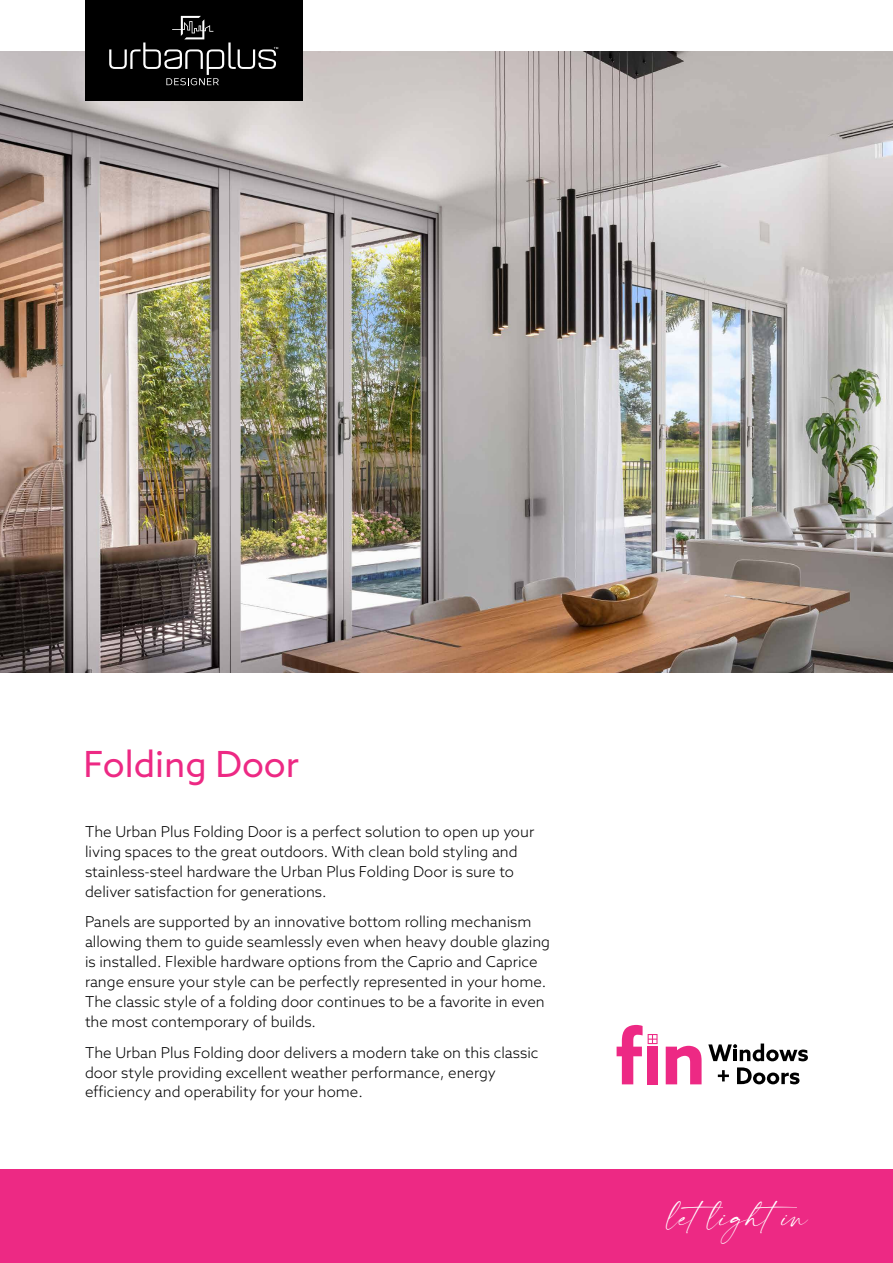
<style>
.page{position:relative;width:893px;height:1263px;background:#fff}
.page>*{position:absolute;margin:0;border:0;box-sizing:border-box;transform-origin:0 0}
.t1{font:36px "Azo Sans";color:#ed2984}
.t2{font:28.5px "modernline Personal Use";color:#fff}
.t3{font:300 15px/20px "Azo Sans";color:#000}
</style>
<div class="page">
<img style="left:0;top:51px;width:893px;height:622px">
<div style="left:0;top:1169px;width:893px;height:94px;background:#ed2984"></div>
<svg style="left:708px;top:1043px;width:100px;height:18px"></svg>
<svg style="left:718px;top:1070px;width:11px;height:11px"></svg>
<svg style="left:737px;top:1067px;width:62px;height:17px"></svg>
<div style="left:647px;top:1046px;width:11px;height:38px;background:#ed2984"></div>
<svg style="left:666px;top:1046px;width:36px;height:38px"></svg>
<svg style="left:617px;top:1025px;width:40px;height:59px"></svg>
<div style="left:85px;top:0;width:217px;height:101px;background:#000"></div>
<svg style="left:109px;top:16px;width:169px;height:69px"></svg>
<h1 class="t1" style="left:84px;top:741px;width:217px">Folding Door</h1>
<p class="t3" style="left:85px;top:821px;width:451px">The Urban Plus Folding Door is a perfect solution to open up your living spaces to the great outdoors. With clean bold styling and stainless-steel hardware the Urban Plus Folding Door is sure to deliver satisfaction for generations.</p>
<p class="t3" style="left:85px;top:912px;width:467px">Panels are supported by an innovative bottom rolling mechanism allowing them to guide seamlessly even when heavy double glazing is installed. Flexible hardware options from the Caprio and Caprice range ensure your style can be perfectly represented in your home.<br>The classic style of a folding door continues to be a favorite in even the most contemporary of builds.</p>
<p class="t3" style="left:85px;top:1042px;width:455px">The Urban Plus Folding door delivers a modern take on this classic door style providing excellent weather performance, energy efficiency and operability for your home.</p>
<h2 class="t2" style="left:668px;top:1201px;width:143px">letlightin</h2>
</div>
